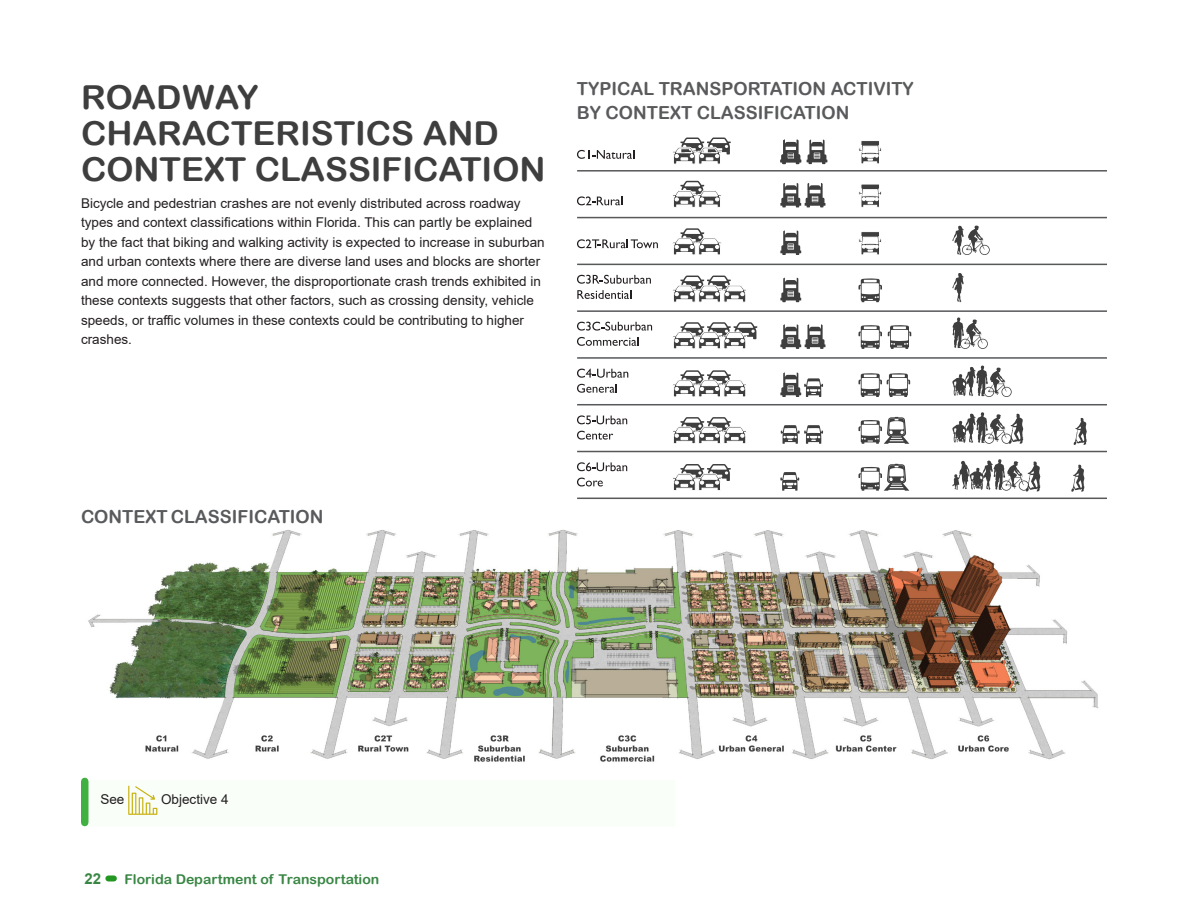
<style>
.page{position:relative;width:1188px;height:918px;background:#fff}
.page>*{position:absolute;margin:0;border:0;box-sizing:border-box;transform-origin:0 0}
.Heading_1{font:33px/36px "Arial Rounded MT Bold";color:#3e3e3f;scale:1.04 1}
.Callout_title{font:18px/24px "Arial Rounded MT Bold";color:#595a5c}
.t1{font:700 15px "Arial";color:#398644}
.t2{font:13.5px/19.5px "Arial";color:#231f20}
.t3{font:13.5px "Arial Rounded MT Bold";color:#398644;scale:1.04 1}
</style>
<div class="page">
<img style="left:88px;top:529px;width:1011px;height:233px">
<div style="left:85px;top:780px;width:590px;height:46px;background:#f9fef9"></div>
<div style="left:81px;top:781px;width:7px;height:42px;background:#40b040"></div>
<svg style="left:128px;top:786px;width:29px;height:29px"></svg>
<hr style="left:577px;top:170px;width:530px;height:2px;background:#57585a">
<hr style="left:577px;top:217px;width:530px;height:1px;background:#57585a">
<hr style="left:577px;top:264px;width:530px;height:1px;background:#57585a">
<hr style="left:577px;top:310px;width:530px;height:2px;background:#57585a">
<hr style="left:577px;top:357px;width:530px;height:2px;background:#57585a">
<hr style="left:577px;top:404px;width:530px;height:1px;background:#57585a">
<hr style="left:577px;top:451px;width:530px;height:1px;background:#57585a">
<hr style="left:577px;top:498px;width:530px;height:1px;background:#57585a">
<svg style="left:577px;top:150px;width:57px;height:9px"></svg>
<svg style="left:577px;top:196px;width:45px;height:9px"></svg>
<svg style="left:577px;top:239px;width:81px;height:9px"></svg>
<svg style="left:577px;top:322px;width:75px;height:9px"></svg>
<svg style="left:577px;top:337px;width:62px;height:9px"></svg>
<svg style="left:577px;top:275px;width:74px;height:9px"></svg>
<svg style="left:577px;top:290px;width:54px;height:9px"></svg>
<svg style="left:577px;top:369px;width:51px;height:9px"></svg>
<svg style="left:577px;top:384px;width:40px;height:9px"></svg>
<svg style="left:577px;top:415px;width:50px;height:9px"></svg>
<svg style="left:577px;top:431px;width:36px;height:9px"></svg>
<svg style="left:577px;top:462px;width:50px;height:9px"></svg>
<svg style="left:577px;top:478px;width:26px;height:8px"></svg>
<svg style="left:858px;top:325px;width:24px;height:24px"></svg>
<svg style="left:888px;top:325px;width:23px;height:24px"></svg>
<svg style="left:858px;top:278px;width:24px;height:24px"></svg>
<svg style="left:858px;top:373px;width:52px;height:24px"></svg>
<svg style="left:673px;top:322px;width:84px;height:27px"></svg>
<svg style="left:673px;top:276px;width:73px;height:26px"></svg>
<svg style="left:673px;top:138px;width:58px;height:26px"></svg>
<svg style="left:673px;top:228px;width:48px;height:27px"></svg>
<svg style="left:673px;top:181px;width:48px;height:26px"></svg>
<svg style="left:673px;top:370px;width:73px;height:27px"></svg>
<svg style="left:673px;top:417px;width:73px;height:27px"></svg>
<svg style="left:673px;top:464px;width:58px;height:27px"></svg>
<svg style="left:780px;top:140px;width:21px;height:24px"></svg>
<svg style="left:807px;top:140px;width:20px;height:24px"></svg>
<svg style="left:780px;top:183px;width:45px;height:24px"></svg>
<svg style="left:780px;top:324px;width:45px;height:25px"></svg>
<svg style="left:780px;top:230px;width:21px;height:25px"></svg>
<svg style="left:780px;top:278px;width:21px;height:24px"></svg>
<svg style="left:780px;top:372px;width:43px;height:25px"></svg>
<svg style="left:781px;top:425px;width:42px;height:19px"></svg>
<svg style="left:780px;top:472px;width:19px;height:19px"></svg>
<svg style="left:859px;top:141px;width:23px;height:23px"></svg>
<svg style="left:859px;top:184px;width:23px;height:23px"></svg>
<svg style="left:859px;top:232px;width:23px;height:23px"></svg>
<svg style="left:952px;top:366px;width:60px;height:31px"></svg>
<svg style="left:952px;top:317px;width:36px;height:32px"></svg>
<svg style="left:952px;top:273px;width:12px;height:29px"></svg>
<svg style="left:952px;top:225px;width:38px;height:30px"></svg>
<svg style="left:952px;top:459px;width:88px;height:33px"></svg>
<svg style="left:952px;top:412px;width:71px;height:32px"></svg>
<svg style="left:858px;top:464px;width:51px;height:27px"></svg>
<svg style="left:858px;top:417px;width:51px;height:27px"></svg>
<svg style="left:1071px;top:465px;width:14px;height:27px"></svg>
<svg style="left:1074px;top:418px;width:13px;height:27px"></svg>
<svg style="left:108px;top:875px;width:6px;height:6px"></svg>
<p class="Heading_1" style="left:81px;top:79px;width:448px">ROADWAY<br>CHARACTERISTICS AND<br>CONTEXT CLASSIFICATION</p>
<p class="t2" style="left:81px;top:193px;width:465px">Bicycle and pedestrian crashes are not evenly distributed across roadway types and context classifications within Florida. This can partly be explained by the fact that biking and walking activity is expected to increase in suburban and urban contexts where there are diverse land uses and blocks are shorter and more connected. However, the disproportionate crash trends exhibited in these contexts suggests that other factors, such as crossing density, vehicle speeds, or traffic volumes in these contexts could be contributing to higher crashes.</p>
<p class="Callout_title" style="left:577px;top:76px;width:338px">TYPICAL TRANSPORTATION ACTIVITY<br>BY CONTEXT CLASSIFICATION</p>
<p class="Callout_title" style="left:81px;top:504px;width:244px">CONTEXT CLASSIFICATION</p>
<p class="t2" style="left:100px;top:790px;width:26px">See</p>
<p class="t2" style="left:161px;top:790px;width:69px">Objective 4</p>
<p class="t1" style="left:85px;top:868px;width:18px">22</p>
<p class="t3" style="left:125px;top:871px;width:247px">Florida Department of Transportation</p>
</div>
